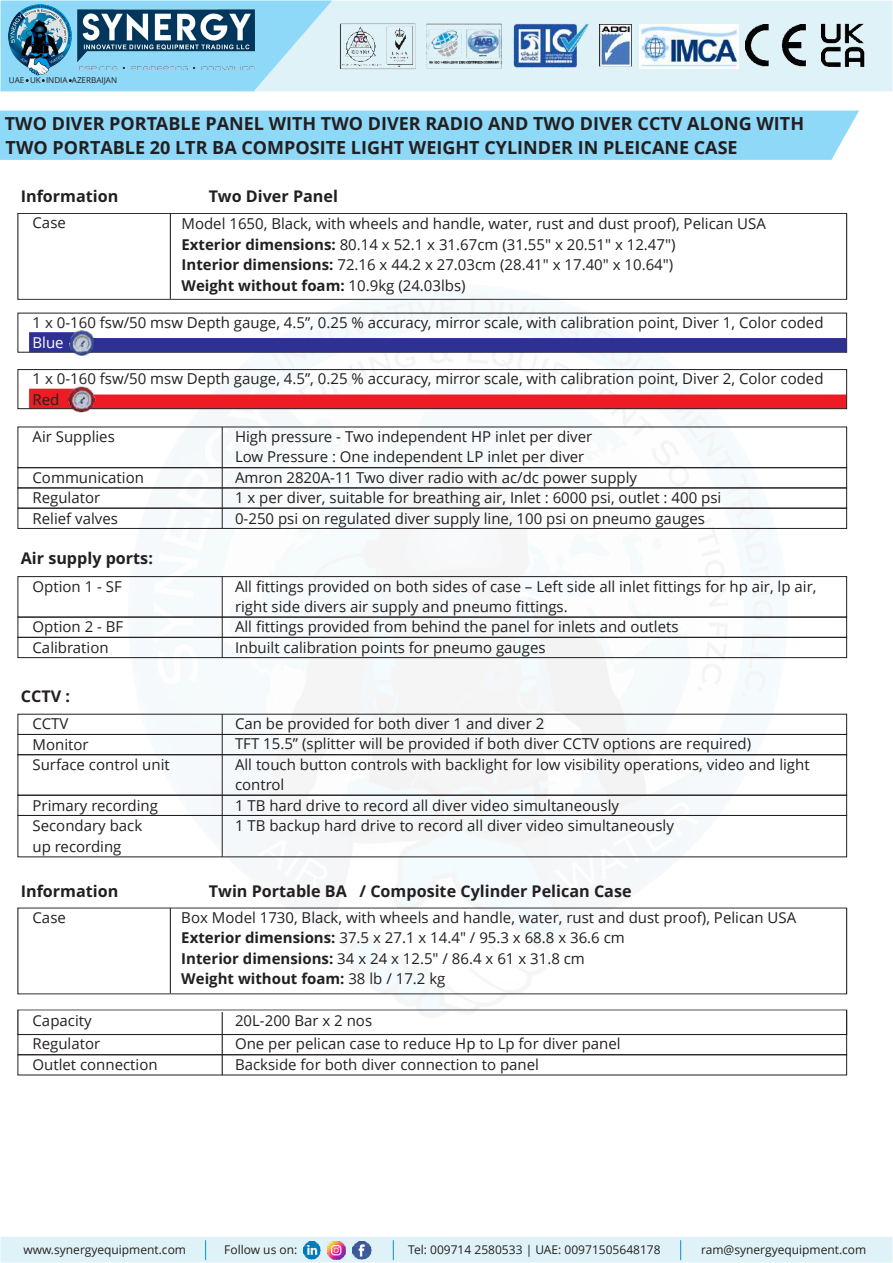
<style>
.page{position:relative;width:893px;height:1263px;background:#fff}
.page>*{position:absolute;margin:0;border:0;box-sizing:border-box;transform-origin:0 0}
.t1{font:700 18px/24.2px "Open Sans";color:#231f20}
.t2{font:700 16.2px "Open Sans";color:#231f20}
.t3{font:700 16.2px "Open Sans";color:#231f20}
.t4{font:15px/20.4px "Open Sans";color:#231f20}
.t5{font:15px "Open Sans";color:#fff}
.t6{font:12px "Open Sans";color:#231f20}
.t7{font:8.1px "Open Sans";color:#231f20}
.s1{font-style:inherit}
.s2{font-weight:700}
</style>
<div class="page">
<div style="left:335px;top:2px;width:556px;height:90px;background:#dff2f8"></div>
<div style="left:0;top:1237px;width:893px;height:26px;background:#dff2f8"></div>
<img style="left:746px;top:24px;width:60px;height:44px">
<img style="left:821px;top:24px;width:43px;height:43px">
<img style="left:599px;top:24px;width:32px;height:43px">
<img style="left:425px;top:22px;width:78px;height:47px">
<img style="left:512px;top:22px;width:78px;height:47px">
<img style="left:340px;top:23px;width:76px;height:46px">
<img style="left:639px;top:24px;width:99px;height:44px">
<div style="left:0;top:110px;width:859px;height:50px;background:#8ed8f8"></div>
<div style="left:18px;top:213px;width:829px;height:87px;border:1px solid #231f20"></div>
<hr style="left:170px;top:213px;width:1px;height:86px;background:#231f20">
<svg style="left:29px;top:332px;width:818px;height:20px"></svg>
<svg style="left:29px;top:389px;width:816px;height:18px"></svg>
<div style="left:18px;top:369px;width:829px;height:40px;border:1px solid #231f20"></div>
<img style="left:68px;top:330px;width:27px;height:26px">
<img style="left:68px;top:387px;width:27px;height:25px">
<div style="left:18px;top:467px;width:829px;height:21px;border:1px solid #231f20"></div>
<div style="left:18px;top:487px;width:829px;height:21px;border:1px solid #231f20"></div>
<div style="left:18px;top:508px;width:829px;height:21px;border:1px solid #231f20"></div>
<hr style="left:222px;top:427px;width:1px;height:101px;background:#231f20">
<div style="left:18px;top:576px;width:829px;height:41px;border:1px solid #231f20"></div>
<div style="left:18px;top:617px;width:829px;height:21px;border:1px solid #231f20"></div>
<div style="left:18px;top:637px;width:829px;height:21px;border:1px solid #231f20"></div>
<hr style="left:222px;top:577px;width:1px;height:81px;background:#231f20">
<div style="left:18px;top:734px;width:829px;height:21px;border:1px solid #231f20"></div>
<div style="left:18px;top:754px;width:829px;height:41px;border:1px solid #231f20"></div>
<div style="left:18px;top:795px;width:829px;height:21px;border:1px solid #231f20"></div>
<hr style="left:222px;top:714px;width:1px;height:143px;background:#231f20">
<div style="left:18px;top:815px;width:829px;height:42px;border:1px solid #231f20"></div>
<svg style="left:0;top:0;width:335px;height:92px;background:#aee2f8"></svg>
<img style="left:8px;top:4px;width:247px;height:80px">
<img style="left:303px;top:1241px;width:18px;height:18px">
<img style="left:353px;top:1241px;width:18px;height:18px">
<img style="left:328px;top:1241px;width:18px;height:18px">
<svg style="left:205px;top:1240px;width:1px;height:20px"></svg>
<svg style="left:680px;top:1240px;width:1px;height:20px"></svg>
<svg style="left:393px;top:1240px;width:1px;height:20px"></svg>
<hr style="left:170px;top:908px;width:1px;height:85px;background:#231f20">
<div style="left:18px;top:1034px;width:829px;height:21px;border:1px solid #231f20"></div>
<div style="left:18px;top:1054px;width:829px;height:21px;border:1px solid #231f20"></div>
<hr style="left:222px;top:1012px;width:1px;height:63px;background:#231f20">
<p class="t7" style="left:9px;top:75px;width:110px">UAE UK INDIA AZERBAIJAN</p>
<p class="t1" style="left:5px;top:111px;width:801px"><span class="s1">TWO DIVER PORTABLE PANEL WITH TWO DIVER RADIO AND</span> TWO <span class="s1">DIVER CCTV</span> ALONG WITH<br>TWO PORTABLE 20 LTR BA COMPOSITE LIGHT WEIGHT CYLINDER IN PLEICANE CASE</p>
<p class="t2" style="left:21px;top:190px;width:99px">Information</p>
<p class="t2" style="left:209px;top:190px;width:131px">Two Diver Panel</p>
<p class="t4" style="left:33px;top:212px;width:35px">Case</p>
<p class="t4" style="left:182px;top:213px;width:586px">Model 1650, Black, with wheels and handle, water, rust and dust proof), Pelican USA <span class="s2">Exterior dimensions:</span> 80.14 x 52.1 x 31.67cm (31.55" x 20.51" x 12.47")<br><span class="s2">Interior dimensions:</span> 72.16 x 44.2 x 27.03cm (28.41" x 17.40" x 10.64")<br><span class="s2">Weight without foam:</span> 10.9kg (24.03lbs)</p>
<p class="t4" style="left:33px;top:312px;width:792px">1 x 0-160 fsw/50 msw Depth gauge, 4.5”, 0.25 % accuracy, mirror scale, with calibration point, Diver 1, Color coded</p>
<p class="t5" style="left:33px;top:333px;width:33px">Blue</p>
<p class="t4" style="left:33px;top:368px;width:792px">1 x 0-160 fsw/50 msw Depth gauge, 4.5”, 0.25 % accuracy, mirror scale, with calibration point, Diver 2, Color coded<br>Red</p>
<p class="t4" style="left:33px;top:426px;width:84px">Air Supplies</p>
<p class="t4" style="left:33px;top:467px;width:113px">Communication<br>Regulator<br>Relief valves</p>
<p class="t4" style="left:235px;top:426px;width:488px">High pressure - Two independent HP inlet per diver<br>Low Pressure : One independent LP inlet per diver<br>Amron 2820A-11 Two diver radio with ac/dc power supply<br>1 x per diver, suitable for breathing air, Inlet : 6000 psi, outlet : 400 psi 0-250 psi on regulated diver supply line, 100 psi on pneumo gauges</p>
<p class="t2" style="left:21px;top:552px;width:134px">Air supply ports:</p>
<p class="t4" style="left:33px;top:575px;width:91px">Option 1 - SF</p>
<p class="t4" style="left:33px;top:616px;width:92px">Option 2 - BF<br>Calibration</p>
<p class="t2" style="left:21px;top:690px;width:51px"><span class="s1">C</span>CTV :</p>
<p class="t4" style="left:33px;top:713px;width:139px">CCTV<br>Monitor<br>Surface control unit</p>
<p class="t4" style="left:33px;top:795px;width:127px">Primary recording<br>Secondary back up recording</p>
<p class="t4" style="left:235px;top:575px;width:583px">All fittings provided on both sides of case – Left side all inlet fittings for hp air, lp air, right side divers air supply and pneumo fittings.<br>All fittings provided from behind the panel for inlets and outlets<br>Inbuilt calibration points for pneumo gauges</p>
<p class="t4" style="left:235px;top:712px;width:576px">Can be provided for both diver 1 and diver 2<br>TFT 15.5” (splitter will be provided if both diver CCTV options are required)<br>All touch button controls with backlight for low visibility operations, video and light control<br>1 TB hard drive to record all diver video simultaneously<br>1 TB backup hard drive to record all diver video simultaneously</p>
<p class="t2" style="left:21px;top:884px;width:99px">Information</p>
<p class="t3" style="left:209px;top:879px;width:424px">Twin Portable BA / Composite Cylinder Pelican Case</p>
<p class="t4" style="left:33px;top:907px;width:35px">Case</p>
<p class="t4" style="left:181px;top:907px;width:616px">Box Model 1730, Black, with wheels and handle, water, rust and dust proof), Pelican USA <span class="s2">Exterior dimensions:</span> 37.5 x 27.1 x 14.4" / 95.3 x 68.8 x 36.6 cm<br><span class="s2">Interior dimensions</span><span class="s2">:</span> 34 x 24 x 12.5" / 86.4 x 61 x 31.8 cm<br><span class="s2">Weight without foam:</span> 38 lb / 17.2 kg</p>
<p class="t4" style="left:33px;top:1009px;width:69px;line-height:22.8px">Capacity<br>Regulator</p>
<p class="t4" style="left:33px;top:1054px;width:127px">Outlet connection</p>
<p class="t4" style="left:235px;top:1009px;width:387px;line-height:23px">20L-200 Bar x 2 nos<br>One per pelican case to reduce Hp to Lp for diver panel</p>
<p class="t4" style="left:235px;top:1054px;width:305px">Backside for both diver connection to panel</p>
<p class="t6" style="left:23px;top:1242px;width:164px">www.synergyequipment.com</p>
<p class="t6" style="left:224px;top:1242px;width:74px">Follow us on:</p>
<p class="t6" style="left:408px;top:1242px;width:254px">Tel: 009714 2580533 | UAE: 00971505648178</p>
<p class="t6" style="left:701px;top:1241px;width:167px">ram@synergyequipment.com</p>
</div>
